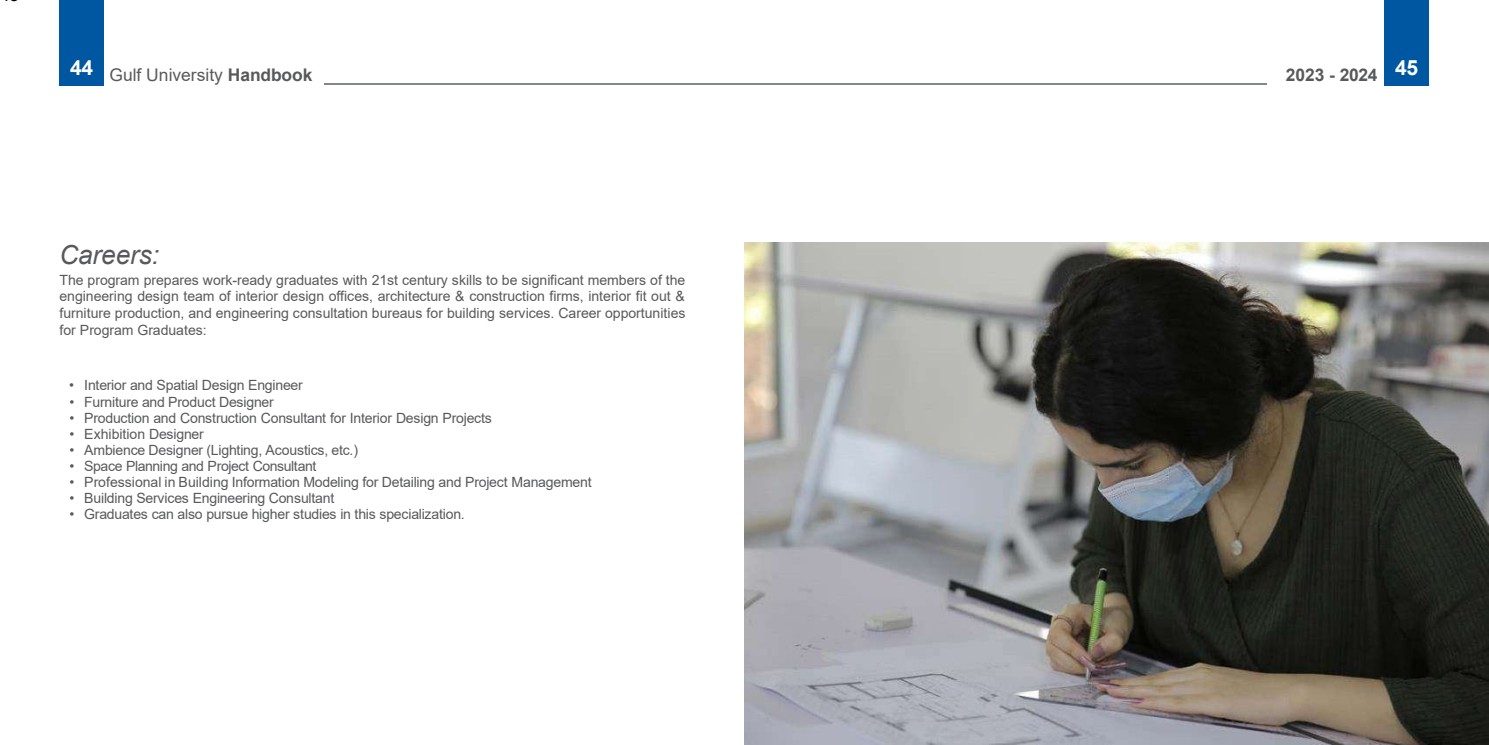
<style>
.page{position:relative;width:1489px;height:745px;background:#fff}
.page>*{position:absolute;margin:0;border:0;box-sizing:border-box;transform-origin:0 0}
.t1{font:italic 26.25px "Arial";letter-spacing:-.005em;color:#58595b}
.t2{font:700 21px "Arial";color:#fff}
.t3{font:17.5px "Arial";color:#58595b}
.t4{font:700 17.5px "Arial";letter-spacing:-.01em;color:#58595b}
.t5{font:14px/16.8px "Arial";letter-spacing:-.015em;color:#58595b;text-align:justify}
.t6{font:14px "Arial";letter-spacing:-.035em;color:#58595b}
.s1{font-weight:700}
</style>
<div class="page">
<div style="left:60px;top:0;width:44px;height:86px;background:#0057a1"></div>
<div style="left:1384px;top:0;width:45px;height:86px;background:#0057a1"></div>
<hr style="left:324px;top:83px;width:943px;height:2px;background:#848789">
<img style="left:744px;top:243px;width:744px;height:501px">
<p class="t3" style="left:70px;top:63px;width:244px"><sup>44</sup> Gulf University <span class="s1">Handbook</span></p>
<h2 class="t2" style="left:1395px;top:53px;width:25px">45</h2>
<p class="t4" style="left:1285px;top:62px;width:93px">2023 - 2024</p>
<h1 class="t1" style="left:59px;top:237px;width:101px">Careers:</h1>
<p class="t5" style="left:59px;top:271px;width:627px">The program prepares work-ready graduates with 21st century skills to be significant members of the engineering design team of interior design offices, architecture &amp; construction firms, interior fit out &amp; furniture production, and engineering consultation bureaus for building services. Career opportunities for Program Graduates:</p>
<p class="t5" style="left:69px;top:377px;width:235px">• Interior and Spatial Design Engineer</p>
<p class="t5" style="left:69px;top:393px;width:206px">• Furniture and Product Designer</p>
<p class="t5" style="left:69px;top:409px;width:424px">• Production and Construction Consultant for Interior Design Projects</p>
<p class="t5" style="left:69px;top:425px;width:136px">• Exhibition Designer</p>
<p class="t5" style="left:69px;top:441px;width:290px">• Ambience Designer (Lighting, Acoustics, etc.)</p>
<p class="t6" style="left:69px;top:456px;width:248px">• Space Planning and Project Consultant</p>
<p class="t5" style="left:69px;top:473px;width:524px">• Professional in Building Information Modeling for Detailing and Project Management</p>
<p class="t5" style="left:69px;top:490px;width:266px">• Building Services Engineering Consultant</p>
<p class="t5" style="left:69px;top:506px;width:397px">• Graduates can also pursue higher studies in this specialization.</p>
</div>
